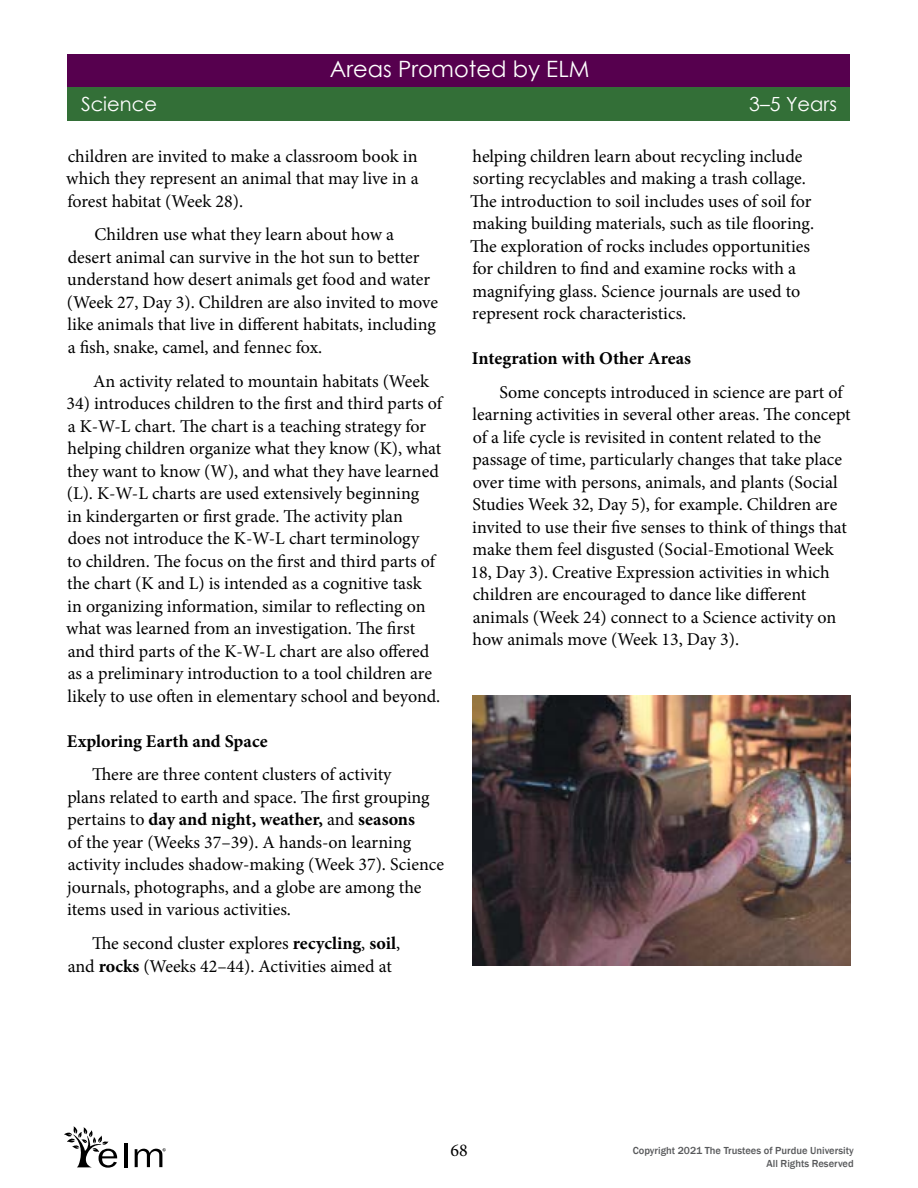
<style>
.page{position:relative;width:918px;height:1188px;background:#fff}
.page>*{position:absolute;margin:0;border:0;box-sizing:border-box;transform-origin:0 0}
.t1{font:22.5px "Century Gothic";color:#fff}
.t2{font:19.5px "Century Gothic";color:#fff}
.t3{font:18px/22.5px "Minion Pro";color:#000}
.t4{font:700 18px "Minion Pro";color:#000}
.t5{font:500 10.5px/12.6px "Franklin Gothic";color:#58595b;text-align:right}
.s1{font-weight:700}
</style>
<div class="page">
<div style="left:68px;top:54px;width:782px;height:34px;background:#56004e"></div>
<div style="left:68px;top:87px;width:782px;height:34px;background:#336f37"></div>
<hr style="left:124px;top:1143px;width:3px;height:24px;background:#000">
<svg style="left:64px;top:1126px;width:53px;height:42px"></svg>
<svg style="left:135px;top:1148px;width:31px;height:19px"></svg>
<img style="left:472px;top:696px;width:378px;height:270px">
<p class="t1" style="left:330px;top:54px;width:261px">Areas Promoted by ELM</p>
<p class="t2" style="left:81px;top:90px;width:78px">Science</p>
<p class="t2" style="left:749px;top:90px;width:89px">3–5 Years</p>
<p class="t3" style="left:66px;top:145px;width:354px;text-align:justify">children are invited to make a classroom book in which they represent an animal that may live in a forest habitat (Week 28).</p>
<p class="t3" style="left:67px;top:223px;width:373px;text-indent:28px">Children use what they learn about how a desert animal can survive in the hot sun to better understand how desert animals get food and water (Week 27, Day 3). Children are also invited to move like animals that live in different habitats, including a fish, snake, camel, and fennec fox.</p>
<p class="t3" style="left:93px;top:370px;width:337px">An activity related to mountain habitats (Week</p>
<p class="t3" style="left:66px;top:392px;width:377px">34) introduces children to the first and third parts of a K-W-L chart. The chart is a teaching strategy for helping children organize what they know (K), what they want to know (W), and what they have learned (L). K-W-L charts are used extensively beginning<br>in kindergarten or first grade. The activity plan<br>does not introduce the K-W-L chart terminology<br>to children. The focus on the first and third parts of the chart (K and L) is intended as a cognitive task<br>in organizing information, similar to reflecting on what was learned from an investigation. The first and third parts of the K-W-L chart are also offered as a preliminary introduction to a tool children are likely to use often in elementary school and beyond.</p>
<p class="t4" style="left:67px;top:728px;width:202px">Exploring Earth and Space</p>
<p class="t3" style="left:67px;top:763px;width:378px;text-indent:25px">There are three content clusters of activity<br>plans related to earth and space. The first grouping pertains to <span class="s1">day and night, weather,</span> and <span class="s1">seasons<br></span>of the year (Weeks 37–39). A hands-on learning activity includes shadow-making (Week 37). Science journals, photographs, and a globe are among the items used in various activities.</p>
<p class="t3" style="left:68px;top:932px;width:334px;text-indent:24px">The second cluster explores <span class="s1">recycling</span>, <span class="s1">soil</span>, and <span class="s1">rocks</span> (Weeks 42–44). Activities aimed at</p>
<p class="t3" style="left:470px;top:145px;width:346px">helping children learn about recycling include sorting recyclables and making a trash collage.<br>The introduction to soil includes uses of soil for making building materials, such as tile flooring.<br>The exploration of rocks includes opportunities for children to find and examine rocks with a magnifying glass. Science journals are used to represent rock characteristics.</p>
<p class="t4" style="left:472px;top:346px;width:221px">Integration with Other Areas</p>
<p class="t3" style="left:471px;top:381px;width:382px;text-indent:29px">Some concepts introduced in science are part of learning activities in several other areas. The concept of a life cycle is revisited in content related to the passage of time, particularly changes that take place over time with persons, animals, and plants (Social Studies Week 32, Day 5), for example. Children are invited to use their five senses to think of things that make them feel disgusted (Social-Emotional Week 18, Day 3). Creative Expression activities in which children are encouraged to dance like different animals (Week 24) connect to a Science activity on how animals move (Week 13, Day 3).</p>
<p class="t3" style="left:450px;top:1140px;width:19px">68</p>
<p class="t5" style="left:633px;top:1145px;width:222px">Copyright 2021 The Trustees of Purdue University<br>All Rights Reserved</p>
</div>
